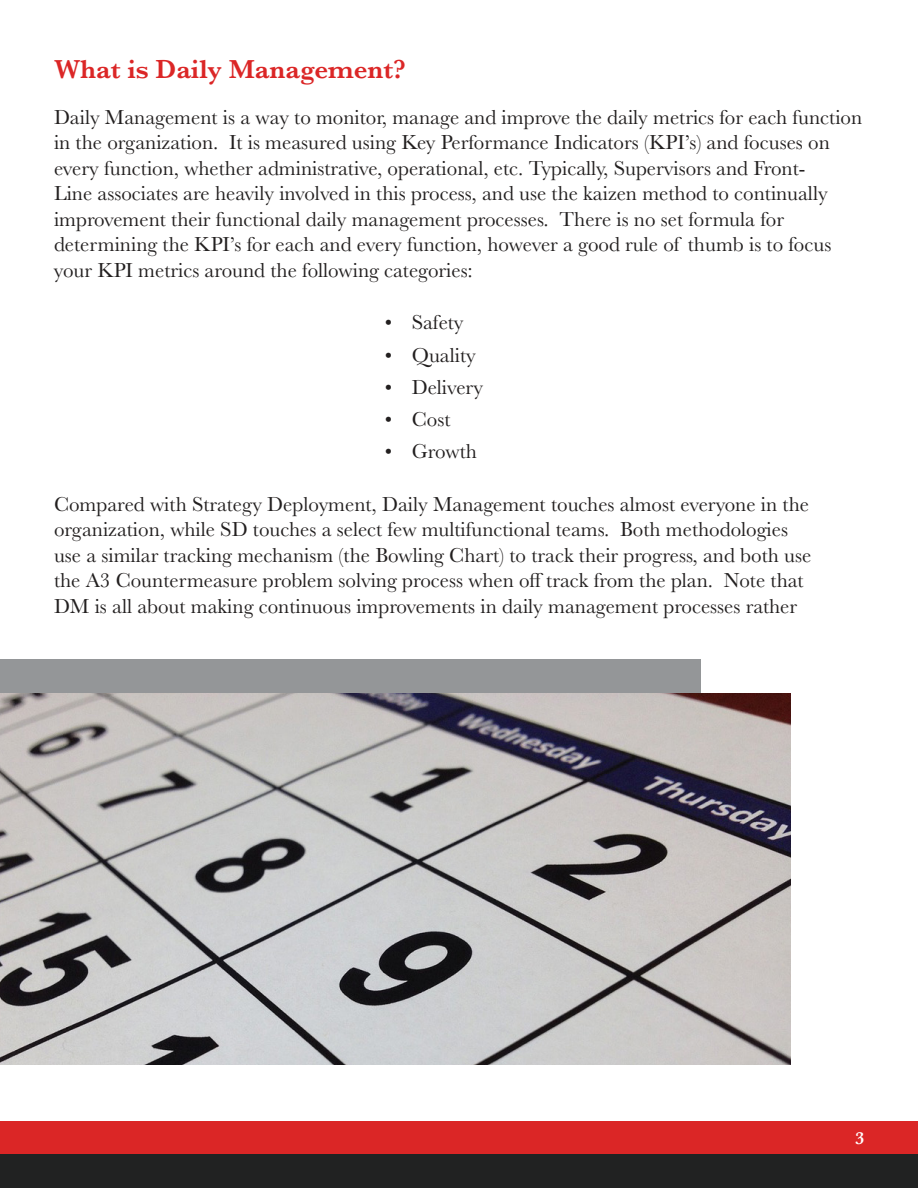
<style>
.page{position:relative;width:918px;height:1188px;background:#fff}
.page>*{position:absolute;margin:0;border:0;box-sizing:border-box;transform-origin:0 0}
.t1{font:600 27px "Baskerville";color:#db2626}
.t2{font:21px/25.5px "Baskerville";color:#221f1f}
.t3{font:600 18px "Baskerville";color:#fff}
</style>
<div class="page">
<div style="left:0;top:659px;width:701px;height:296px;background:#949698"></div>
<img style="left:0;top:693px;width:791px;height:372px">
<div style="left:0;top:1121px;width:918px;height:67px;background:#db2626"></div>
<div style="left:0;top:1154px;width:918px;height:34px;background:#212222"></div>
<p class="t1" style="left:54px;top:60px;width:353px">What is Daily Management?</p>
<p class="t2" style="left:54px;top:105px;width:810px">Daily Management is a way to monitor, manage and improve the daily metrics for each function in the organization. It is measured using Key Performance Indicators (KPI’s) and focuses on every function, whether administrative, operational, etc. Typically, Supervisors and Front-<br>Line associates are heavily involved in this process, and use the kaizen method to continually improvement their functional daily management processes. There is no set formula for determining the KPI’s for each and every function, however a good rule of thumb is to focus your KPI metrics around the following categories:</p>
<p class="t2" style="left:385px;top:312px;width:80px">• Safety</p>
<p class="t2" style="left:385px;top:344px;width:93px">• Quality</p>
<p class="t2" style="left:385px;top:377px;width:100px">• Delivery</p>
<p class="t2" style="left:385px;top:409px;width:67px">• Cost</p>
<p class="t2" style="left:385px;top:441px;width:94px">• Growth</p>
<p class="t2" style="left:54px;top:492px;width:759px">Compared with Strategy Deployment, Daily Management touches almost everyone in the organization, while SD touches a select few multifunctional teams. Both methodologies use a similar tracking mechanism (the Bowling Chart) to track their progress, and both use the A3 Countermeasure problem solving process when off track from the plan. Note that DM is all about making continuous improvements in daily management processes rather</p>
<p class="t3" style="left:855px;top:1132px;width:10px">3</p>
</div>
